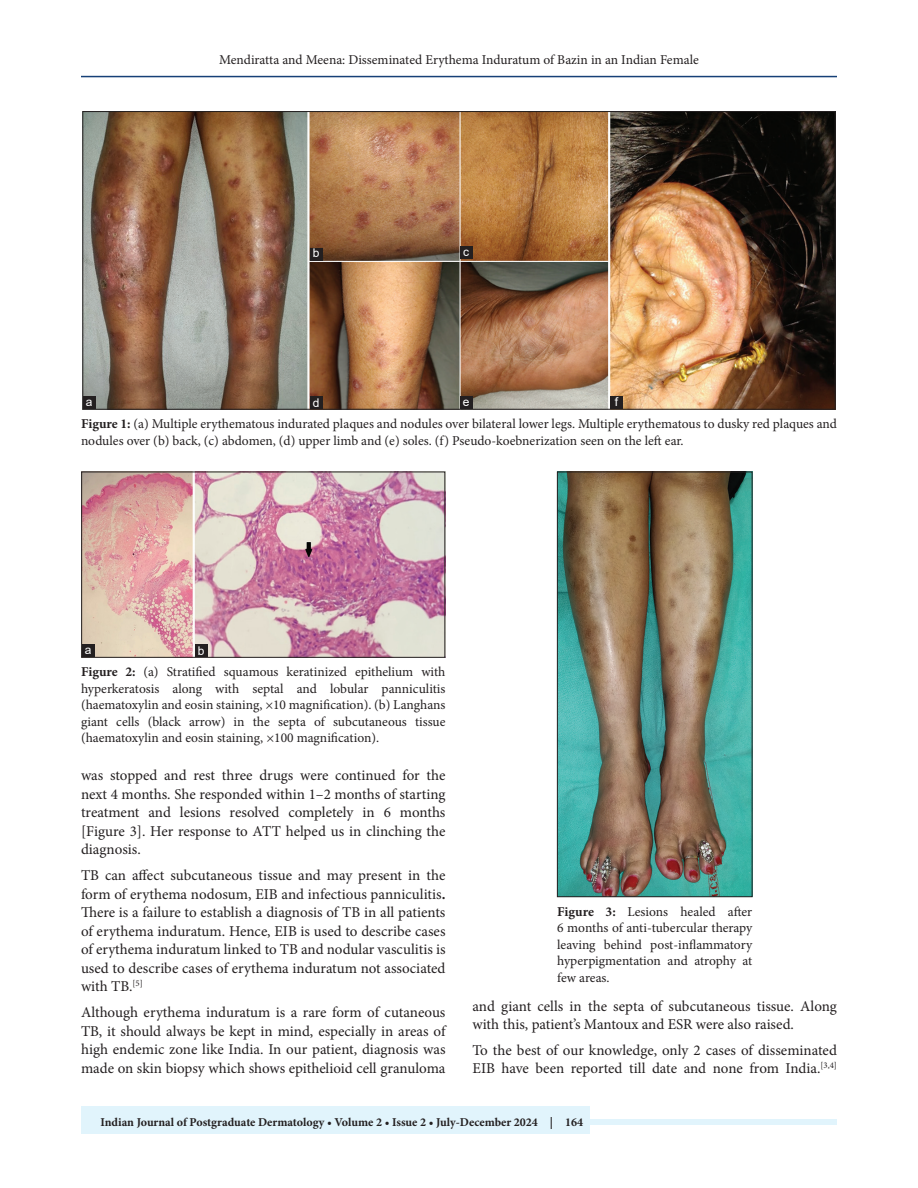
<style>
.page{position:relative;width:918px;height:1188px;background:#fff}
.page>*{position:absolute;margin:0;border:0;box-sizing:border-box;transform-origin:0 0}
.TX{font:15px/18.5px "Minion Pro";color:#231f20;text-align:justify}
.FGC{font:13.5px/16.5px "Minion Pro";color:#231f20;text-align:justify}
.JF{font:700 12px "Minion Pro";color:#231f20}
.LABEL{font:12px "Arial";color:#fff}
.s1{font-weight:700}
</style>
<div class="page">
<img style="left:559px;top:474px;width:191px;height:421px">
<div style="left:557px;top:472px;width:195px;height:425px;border:1px solid #231f20"></div>
<img style="left:83px;top:474px;width:360px;height:182px">
<div style="left:81px;top:472px;width:364px;height:186px;border:1px solid #231f20"></div>
<div style="left:195px;top:644px;width:13px;height:13px;background:#231f20"></div>
<div style="left:82px;top:644px;width:12px;height:13px;background:#231f20"></div>
<hr style="left:81px;top:76px;width:756px;height:1px;background:#164077">
<div style="left:81px;top:1119px;width:756px;height:6px;background:#e1f4fc"></div>
<div style="left:81px;top:1106px;width:508px;height:28px;background:#e1f4fc"></div>
<img style="left:85px;top:113px;width:748px;height:294px">
<div style="left:610px;top:396px;width:13px;height:13px;background:#231f20"></div>
<div style="left:310px;top:396px;width:13px;height:13px;background:#231f20"></div>
<div style="left:83px;top:397px;width:13px;height:12px;background:#231f20"></div>
<div style="left:460px;top:246px;width:12px;height:13px;background:#231f20"></div>
<div style="left:310px;top:248px;width:13px;height:12px;background:#231f20"></div>
<div style="left:460px;top:396px;width:12px;height:13px;background:#231f20"></div>
<p class="FGC" style="left:219px;top:51px;width:481px">Mendiratta and Meena: Disseminated Erythema Induratum of Bazin in an Indian Female</p>
<p class="LABEL" style="left:313px;top:245px;width:8px">b</p>
<p class="LABEL" style="left:463px;top:243px;width:7px">c</p>
<p class="LABEL" style="left:86px;top:394px;width:8px">a</p>
<p class="LABEL" style="left:313px;top:395px;width:8px">d</p>
<p class="LABEL" style="left:615px;top:394px;width:5px">f</p>
<p class="LABEL" style="left:463px;top:394px;width:8px">e</p>
<p class="FGC" style="left:81px;top:416px;width:758px"><span class="s1">Figure 1:</span> (a) Multiple erythematous indurated plaques and nodules over bilateral lower legs. Multiple erythematous to dusky red plaques and nodules over (b) back, (c) abdomen, (d) upper limb and (e) soles. (f) Pseudo-koebnerization seen on the left ear.</p>
<p class="LABEL" style="left:85px;top:642px;width:8px">a</p>
<p class="LABEL" style="left:198px;top:643px;width:8px">b</p>
<p class="FGC" style="left:81px;top:664px;width:366px"><span class="s1">Figure 2:</span> (a) Stratified squamous keratinized epithelium with hyperkeratosis along with septal and lobular panniculitis (haematoxylin and eosin staining, ×10 magnification). (b) Langhans giant cells (black arrow) in the septa of subcutaneous tissue (haematoxylin and eosin staining, ×100 magnification).</p>
<p class="TX" style="left:81px;top:766px;width:366px">was stopped and rest three drugs were continued for the next 4 months. She responded within 1–2 months of starting treatment and lesions resolved completely in 6 months [Figure 3]. Her response to ATT helped us in clinching the diagnosis.</p>
<p class="TX" style="left:81px;top:866px;width:366px">TB can affect subcutaneous tissue and may present in the form of erythema nodosum, EIB and infectious panniculitis<span class="s1">.<br></span>There is a failure to establish a diagnosis of TB in all patients of erythema induratum. Hence, EIB is used to describe cases of erythema induratum linked to TB and nodular vasculitis is used to describe cases of erythema induratum not associated with TB.<sup>[5]</sup></p>
<p class="TX" style="left:81px;top:1003px;width:366px">Although erythema induratum is a rare form of cutaneous TB, it should always be kept in mind, especially in areas of high endemic zone like India. In our patient, diagnosis was made on skin biopsy which shows epithelioid cell granuloma</p>
<p class="TX" style="left:472px;top:998px;width:366px;line-height:18px">and giant cells in the septa of subcutaneous tissue. Along with this, patient’s Mantoux and ESR were also raised.</p>
<p class="FGC" style="left:557px;top:903px;width:197px"><span class="s1">Figure 3:</span> Lesions healed after 6 months of anti-tubercular therapy leaving behind post-inflammatory hyperpigmentation and atrophy at few areas.</p>
<p class="TX" style="left:472px;top:1041px;width:366px;line-height:18px">To the best of our knowledge, only 2 cases of disseminated<br>EIB have been reported till date and none from India.<sup>[3,4]</sup></p>
<p class="JF" style="left:100px;top:1113px;width:484px">Indian Journal of Postgraduate Dermatology • Volume 2 • Issue 2 • July-December 2024 | 164</p>
</div>
